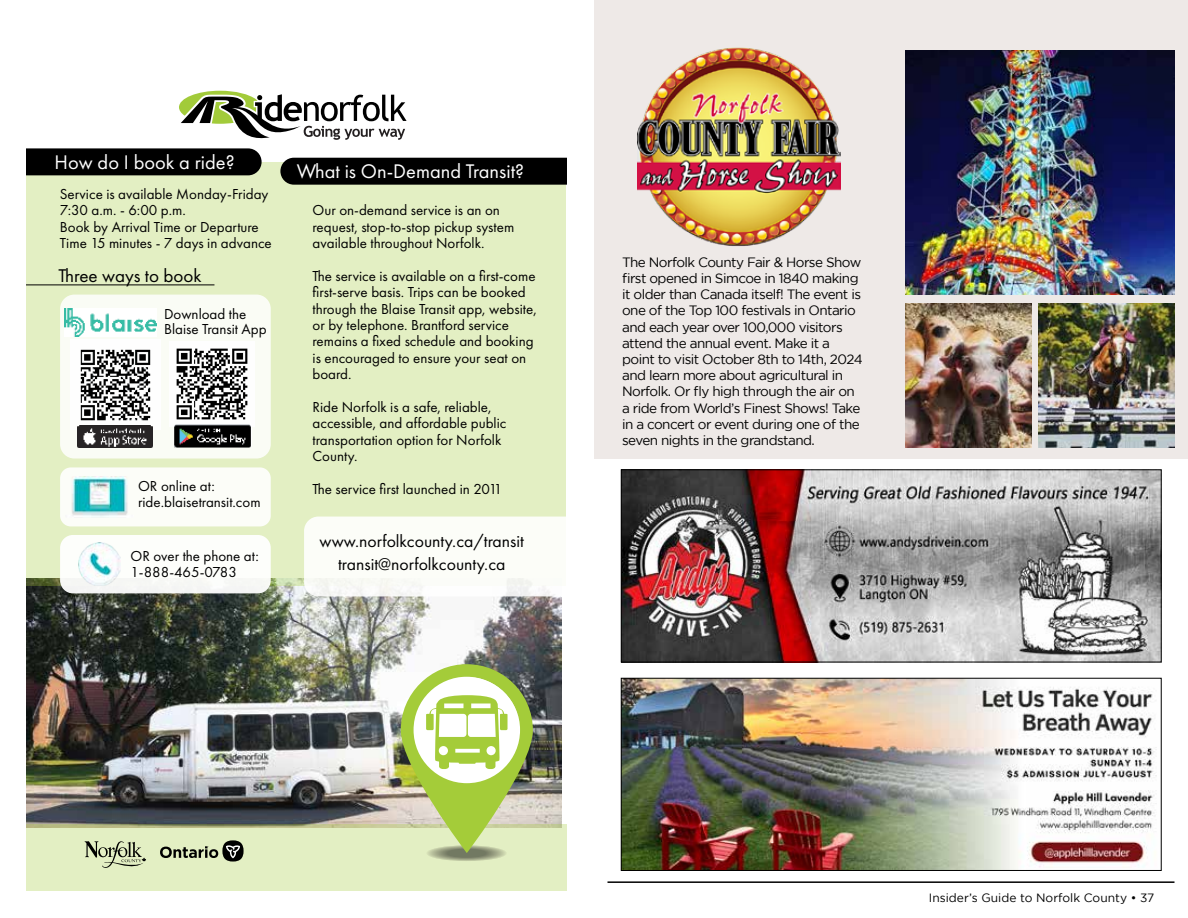
<style>
.page{position:relative;width:1188px;height:918px;background:#fff}
.page>*{position:absolute;margin:0;border:0;box-sizing:border-box;transform-origin:0 0}
.t1{font:20.4px "Futura PT";color:#fff}
.t2{font:19.05px "Futura PT";color:#000}
.t3{font:17.7px/23.2px "Futura PT";color:#000;text-align:center}
.t4{font:15px/16.4px "Futura PT";color:#000}
.t5{font:13.5px/16.2px "Gotham";letter-spacing:-.04em;color:#000}
.t6{font:12px "Gotham";color:#000}
</style>
<div class="page">
<hr style="left:608px;top:881px;width:566px;height:2px;background:#000">
<div style="left:594px;top:0;width:594px;height:459px;background:#eee9e7"></div>
<img style="left:27px;top:585px;width:535px;height:239px">
<div style="left:27px;top:162px;width:539px;height:423px;background:#e3efc3"></div>
<div style="left:304px;top:517px;width:262px;height:79px;background:#fcfdf8"></div>
<div style="left:27px;top:148px;width:235px;height:27px;background:#000"></div>
<svg style="left:179px;top:91px;width:228px;height:49px"></svg>
<div style="left:280px;top:158px;width:287px;height:27px;background:#000"></div>
<div style="left:60px;top:467px;width:211px;height:59px;background:#fcfdf8;border-radius:11px"></div>
<div style="left:60px;top:535px;width:211px;height:58px;background:#fff;border-radius:13px"></div>
<div style="left:60px;top:295px;width:211px;height:164px;background:#fafcf5;border-radius:14px"></div>
<img style="left:176px;top:348px;width:72px;height:72px">
<img style="left:77px;top:349px;width:74px;height:80px">
<img style="left:174px;top:424px;width:77px;height:24px">
<img style="left:78px;top:426px;width:75px;height:21px">
<img style="left:79px;top:543px;width:42px;height:42px">
<img style="left:72px;top:477px;width:56px;height:40px">
<img style="left:65px;top:308px;width:92px;height:29px">
<hr style="left:27px;top:285px;width:187px;height:1px;background:#000">
<div style="left:27px;top:824px;width:540px;height:66px;background:#e3efc3"></div>
<svg style="left:85px;top:841px;width:61px;height:27px"></svg>
<div style="left:426px;top:845px;width:81px;height:16px;background:#dde8bd;border-radius:50%"></div>
<div style="left:427px;top:846px;width:79px;height:15px;background:#d5dfb5;border-radius:50%"></div>
<div style="left:428px;top:846px;width:77px;height:15px;background:#cfd8b0;border-radius:50%"></div>
<div style="left:429px;top:846px;width:76px;height:15px;background:#ced8b0;border-radius:50%"></div>
<div style="left:429px;top:846px;width:75px;height:15px;background:#c0c8a3;border-radius:50%"></div>
<div style="left:431px;top:846px;width:72px;height:14px;background:#bac29f;border-radius:50%"></div>
<div style="left:432px;top:847px;width:69px;height:13px;background:#b4bc99;border-radius:50%"></div>
<div style="left:433px;top:847px;width:67px;height:13px;background:#afb795;border-radius:50%"></div>
<div style="left:434px;top:847px;width:66px;height:13px;background:#aeb593;border-radius:50%"></div>
<div style="left:435px;top:847px;width:64px;height:13px;background:#a5ab8c;border-radius:50%"></div>
<div style="left:436px;top:847px;width:62px;height:12px;background:#9fa688;border-radius:50%"></div>
<div style="left:436px;top:847px;width:61px;height:12px;background:#a3a98a;border-radius:50%"></div>
<div style="left:437px;top:848px;width:59px;height:11px;background:#9ba184;border-radius:50%"></div>
<div style="left:439px;top:848px;width:56px;height:11px;background:#969c7f;border-radius:50%"></div>
<div style="left:440px;top:848px;width:54px;height:11px;background:#8e9379;border-radius:50%"></div>
<div style="left:441px;top:848px;width:51px;height:10px;background:#888e74;border-radius:50%"></div>
<div style="left:442px;top:849px;width:49px;height:9px;background:#848a70;border-radius:50%"></div>
<div style="left:444px;top:849px;width:46px;height:9px;background:#80866d;border-radius:50%"></div>
<div style="left:445px;top:849px;width:43px;height:9px;background:#787e67;border-radius:50%"></div>
<div style="left:446px;top:849px;width:41px;height:8px;background:#737a63;border-radius:50%"></div>
<div style="left:448px;top:850px;width:38px;height:7px;background:#727962;border-radius:50%"></div>
<svg style="left:401px;top:664px;width:132px;height:189px"></svg>
<svg style="left:160px;top:846px;width:58px;height:12px"></svg>
<div style="left:222px;top:840px;width:22px;height:22px;background:#000;border-radius:50%"></div>
<svg style="left:226px;top:845px;width:14px;height:13px"></svg>
<img style="left:623px;top:680px;width:534px;height:189px">
<div style="left:621px;top:678px;width:541px;height:193px;border:1px solid #000"></div>
<img style="left:623px;top:471px;width:537px;height:189px">
<div style="left:621px;top:469px;width:541px;height:193px;border:1px solid #000"></div>
<img style="left:637px;top:47px;width:203px;height:199px">
<img style="left:905px;top:51px;width:269px;height:244px">
<img style="left:905px;top:303px;width:126px;height:144px">
<img style="left:1039px;top:303px;width:135px;height:144px">
<h1 class="t1" style="left:55px;top:150px;width:181px">How do I book a ride?</h1>
<h1 class="t1" style="left:297px;top:159px;width:229px">What is On-Demand Transit?</h1>
<p class="t4" style="left:60px;top:186px;width:213px">Service is available Monday-Friday<br>7:30 a.m. - 6:00 p.m.<br>Book by Arrival Time or Departure<br>Time 15 minutes - 7 days in advance</p>
<p class="t2" style="left:58px;top:264px;width:145px">Three ways to book</p>
<p class="t5" style="left:622px;top:254px;width:242px">The Norfolk County Fair &amp; Horse Show first opened in Simcoe in 1840 making it older than Canada itself! The event is one of the Top 100 festivals in Ontario and each year over 100,000 visitors attend the annual event. Make it a point to visit October 8th to 14th, 2024 and learn more about agricultural in Norfolk. Or fly high through the air on a ride from World’s Finest Shows! Take in a concert or event during one of the seven nights in the grandstand.</p>
<p class="t4" style="left:313px;top:202px;width:203px">Our on-demand service is an on request, stop-to-stop pickup system available throughout Norfolk.</p>
<p class="t4" style="left:313px;top:268px;width:226px">The service is available on a first-come first-serve basis. Trips can be booked through the Blaise Transit app, website, or by telephone. Brantford service remains a fixed schedule and booking is encouraged to ensure your seat on board.</p>
<p class="t4" style="left:313px;top:399px;width:195px">Ride Norfolk is a safe, reliable, accessible, and affordable public transportation option for Norfolk<br>County.</p>
<p class="t4" style="left:313px;top:480px;width:191px">The service first launched in 2011</p>
<p class="t3" style="left:320px;top:529px;width:206px">www.norfolkcounty.ca/transit transit@norfolkcounty.ca</p>
<p class="t4" style="left:164px;top:307px;width:104px;line-height:14.7px">Download the<br>Blaise Transit App</p>
<p class="t4" style="left:138px;top:478px;width:124px">OR online at: ride.blaisetransit.com</p>
<p class="t4" style="left:130px;top:547px;width:130px">OR over the phone at:<br>1-888-465-0783</p>
<p class="t6" style="left:929px;top:891px;width:227px">Insider’s Guide to Norfolk County • 37</p>
</div>
